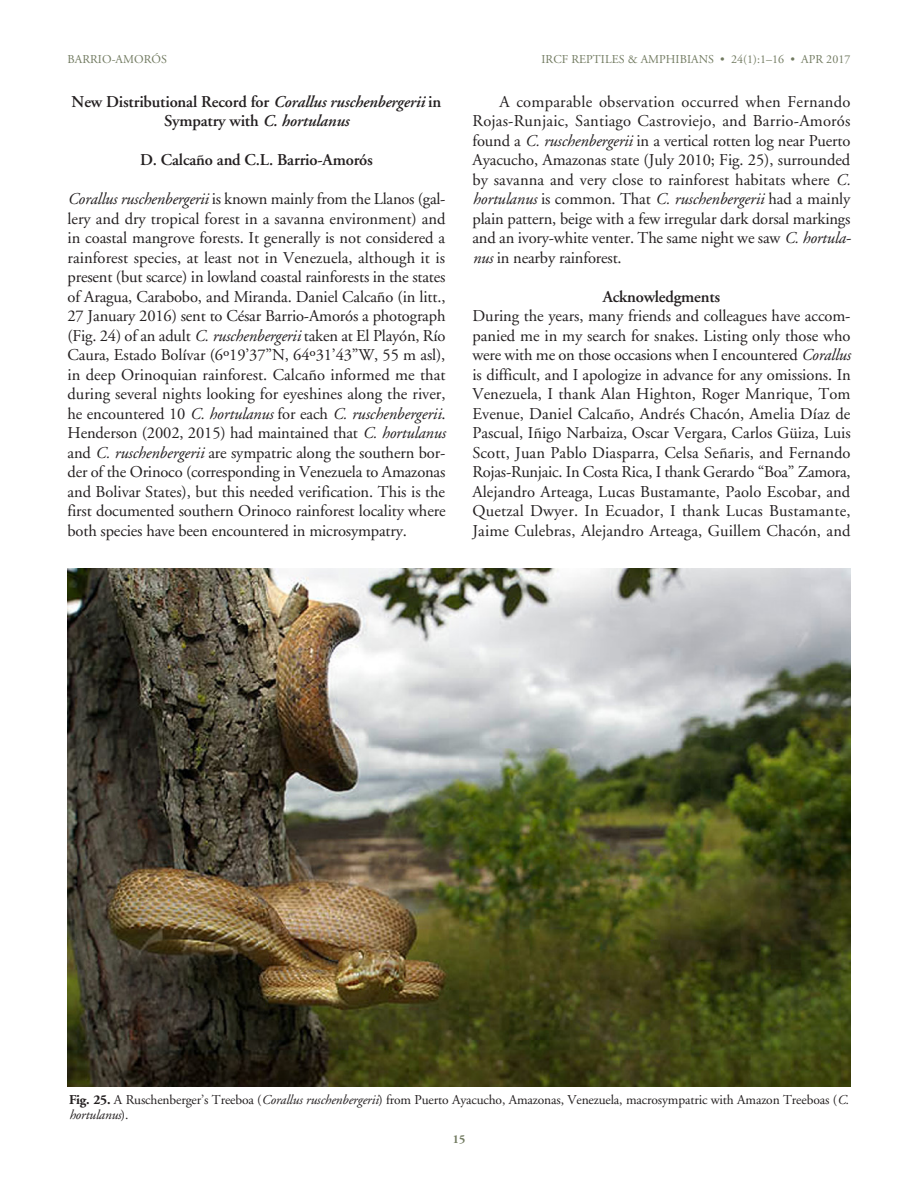
<style>
.page{position:relative;width:918px;height:1188px;background:#fff}
.page>*{position:absolute;margin:0;border:0;box-sizing:border-box;transform-origin:0 0}
.TEXT{font:16.5px/19.5px "Adobe Garamond";letter-spacing:-.01em;color:#231f20;text-align:justify}
.SUBhead{font:600 16.5px/19.5px "Adobe Garamond";letter-spacing:-.01em;color:#231f20;text-align:center}
.Figure_Caption{font:13.5px/15px "Adobe Garamond";letter-spacing:-.01em;color:#231f20}
.Running_Head_RIGHT{font:12px "Adobe Garamond";letter-spacing:.005em;color:#717a60}
.Running_Head_LEFT{font:12px "Adobe Garamond";letter-spacing:.005em;color:#717a60}
.t1{font:700 12px "Adobe Garamond";color:#717a60}
.s1{font-style:italic}
.s2{font-weight:700}
</style>
<div class="page">
<img style="left:68px;top:569px;width:782px;height:517px">
<p class="Running_Head_LEFT" style="left:68px;top:53px;width:101px">BARRIO-AMORÓS</p>
<p class="Running_Head_RIGHT" style="left:541px;top:53px;width:311px">IRCF REPTILES &amp; AMPHIBIANS • 24(1):1–16 • APR 2017</p>
<p class="SUBhead" style="left:72px;top:92px;width:371px">New Distributional Record for <span class="s1">Corallus ruschenbergerii</span> in<br>Sympatry with <span class="s1">C. hortulanus</span></p>
<p class="SUBhead" style="left:140px;top:150px;width:234px">D. Calcaño and C.L. Barrio-Amorós</p>
<p class="TEXT" style="left:68px;top:190px;width:380px"><span class="s1">Corallus ruschenbergerii</span> is known mainly from the Llanos (gal&shy;lery and dry tropical forest in a savanna environment) and in coastal mangrove forests. It generally is not considered a rainforest species, at least not in Venezuela, although it is present (but scarce) in lowland coastal rainforests in the states of Aragua, Carabobo, and Miranda. Daniel Calcaño (in litt., 27 January 2016) sent to César Barrio-Amorós a photograph (Fig. 24) of an adult <span class="s1">C. ruschenbergerii</span> taken at El Playón, Río Caura, Estado Bolívar (6º19’37”N, 64º31’43”W, 55 m asl), in deep Orinoquian rainforest. Calcaño informed me that during several nights looking for eyeshines along the river, he encountered 10 <span class="s1">C. hortulanus</span> for each <span class="s1">C. ruschenbergerii</span>.<br>Henderson (2002, 2015) had maintained that <span class="s1">C. hortulanus </span>and <span class="s1">C. ruschenbergerii</span> are sympatric along the southern bor&shy;der of the Orinoco (corresponding in Venezuela to Amazonas and Bolivar States), but this needed verification. This is the first documented southern Orinoco rainforest locality where both species have been encountered in microsympatry.</p>
<p class="TEXT" style="left:472px;top:92px;width:380px;text-indent:27px">A comparable observation occurred when Fernando Rojas-Runjaic, Santiago Castroviejo, and Barrio-Amorós found a <span class="s1">C. ruschenbergerii</span> in a vertical rotten log near Puerto Ayacucho, Amazonas state (July 2010; Fig. 25), surrounded by savanna and very close to rainforest habitats where <span class="s1">C. hortulanus</span> is common. That <span class="s1">C. ruschenbergerii</span> had a mainly plain pattern, beige with a few irregular dark dorsal markings and an ivory-white venter. The same night we saw <span class="s1">C. hortula&shy;nus</span> in nearby rainforest.</p>
<p class="SUBhead" style="left:603px;top:287px;width:119px">Acknowledgments</p>
<p class="TEXT" style="left:472px;top:307px;width:380px">During the years, many friends and colleagues have accom&shy;panied me in my search for snakes. Listing only those who were with me on those occasions when I encountered <span class="s1">Corallus </span>is difficult, and I apologize in advance for any omissions. In Venezuela, I thank Alan Highton, Roger Manrique, Tom Evenue, Daniel Calcaño, Andrés Chacón, Amelia Díaz de Pascual, Iñigo Narbaiza, Oscar Vergara, Carlos Güiza, Luis Scott, Juan Pablo Diasparra, Celsa Señaris, and Fernando Rojas-Runjaic. In Costa Rica, I thank Gerardo “Boa” Zamora, Alejandro Arteaga, Lucas Bustamante, Paolo Escobar, and Quetzal Dwyer. In Ecuador, I thank Lucas Bustamante, Jaime Culebras, Alejandro Arteaga, Guillem Chacón, and</p>
<p class="Figure_Caption" style="left:69px;top:1093px;width:782px"><span class="s2">Fig. 25.</span> A Ruschenberger’s Treeboa (<span class="s1">Corallus ruschenbergerii</span>) from Puerto Ayacucho, Amazonas, Venezuela, macrosympatric with Amazon Treeboas (<span class="s1">C. hortulanus</span>).</p>
<p class="t1" style="left:453px;top:1132px;width:14px">15</p>
</div>
